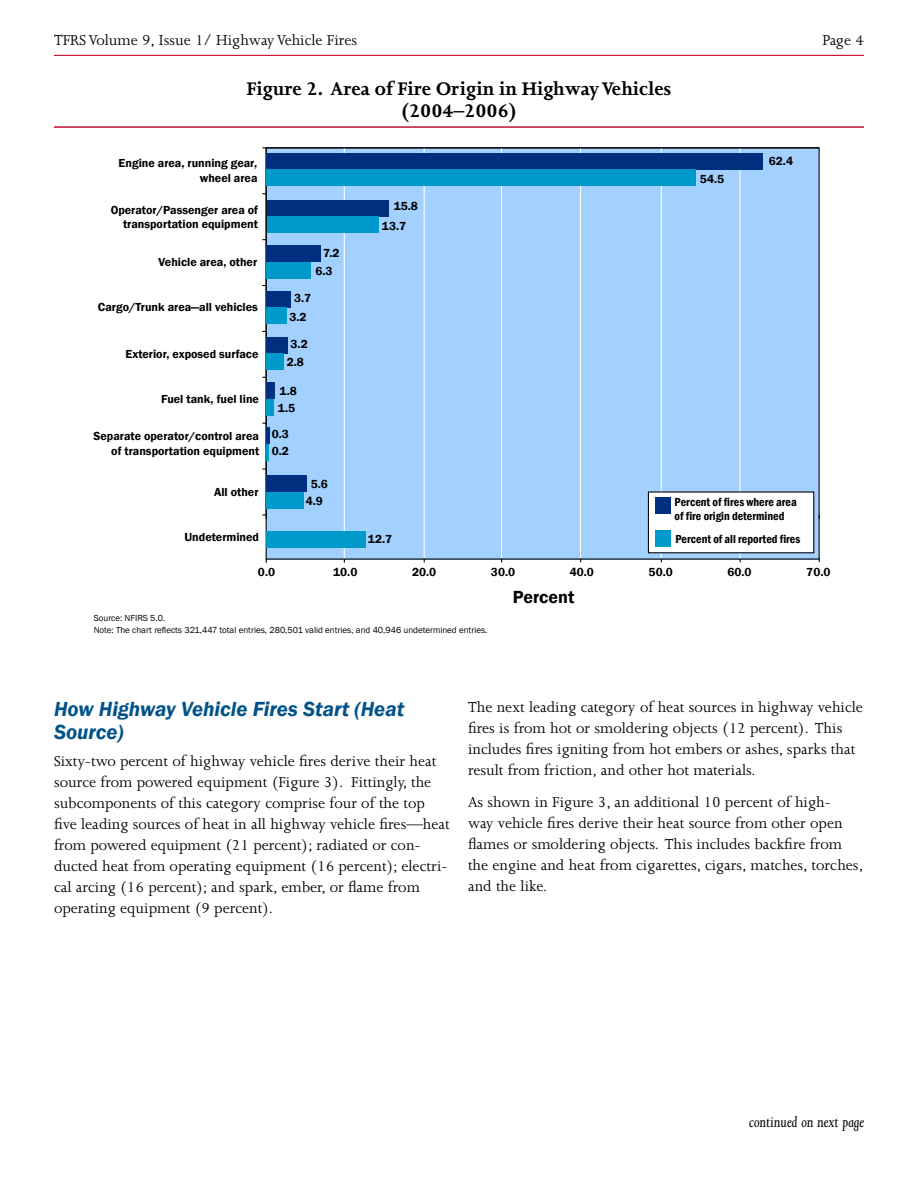
<style>
.page{position:relative;width:918px;height:1188px;background:#fff}
.page>*{position:absolute;margin:0;border:0;box-sizing:border-box;transform-origin:0 0}
.Table_Title{font:700 21px/22.5px "Joanna MT Std";color:#000;text-align:center}
.Text_Head_2{font:italic 600 21px/22.5px "Franklin Gothic";color:#005288}
.t1{font:600 18px "Franklin Gothic";color:#000}
.t2{font:16.5px/21px "Joanna MT Std";color:#000}
.t3{font:italic 16.5px "Joanna MT Std";color:#000}
.t4{font:600 12px/17.4px "Franklin Gothic";color:#000;text-align:right}
.t5{font:600 condensed 12px/14.4px "Franklin Gothic";color:#000}
.Table_Notes{font:9px "Franklin Gothic";color:#000}
</style>
<div class="page">
<hr style="left:54px;top:55px;width:810px;height:1px;background:#c41230">
<hr style="left:54px;top:126px;width:810px;height:2px;background:#c41230">
<div style="left:266px;top:148px;width:553px;height:412px;background:#a2d0ff"></div>
<hr style="left:266px;top:148px;width:1px;height:367px;background:#000">
<svg style="left:262px;top:514px;width:5px;height:5px"></svg>
<hr style="left:267px;top:428px;width:3px;height:16px;background:#002f80">
<svg style="left:267px;top:444px;width:2px;height:16px"></svg>
<div style="left:267px;top:383px;width:8px;height:16px;background:#002f80"></div>
<div style="left:267px;top:399px;width:7px;height:16px;background:#09c"></div>
<hr style="left:740px;top:148px;width:1px;height:411px;background:#fff">
<hr style="left:661px;top:148px;width:1px;height:411px;background:#fff">
<hr style="left:580px;top:148px;width:1px;height:410px;background:#fff">
<hr style="left:501px;top:148px;width:1px;height:410px;background:#fff">
<hr style="left:424px;top:148px;width:1px;height:410px;background:#fff">
<hr style="left:344px;top:148px;width:1px;height:410px;background:#fff">
<div style="left:648px;top:492px;width:166px;height:61px;background:#fff"></div>
<div style="left:648px;top:491px;width:166px;height:62px;border:1px solid #000"></div>
<div style="left:655px;top:497px;width:15px;height:17px;background:#002f80"></div>
<div style="left:655px;top:531px;width:15px;height:16px;background:#09c"></div>
<div style="left:266px;top:476px;width:41px;height:16px;background:#002f80"></div>
<div style="left:266px;top:492px;width:38px;height:16px;background:#09c"></div>
<div style="left:267px;top:531px;width:99px;height:16px;background:#09c"></div>
<div style="left:267px;top:153px;width:496px;height:16px;background:#002f80"></div>
<div style="left:267px;top:169px;width:429px;height:17px;background:#09c"></div>
<div style="left:267px;top:200px;width:122px;height:16px;background:#002f80"></div>
<div style="left:267px;top:216px;width:111px;height:17px;background:#09c"></div>
<div style="left:267px;top:246px;width:54px;height:16px;background:#002f80"></div>
<div style="left:267px;top:262px;width:44px;height:16px;background:#09c"></div>
<div style="left:267px;top:292px;width:24px;height:16px;background:#002f80"></div>
<div style="left:267px;top:308px;width:20px;height:16px;background:#09c"></div>
<div style="left:267px;top:337px;width:21px;height:16px;background:#002f80"></div>
<div style="left:267px;top:353px;width:17px;height:16px;background:#09c"></div>
<p class="t2" style="left:54px;top:30px;width:305px">TFRS Volume 9, Issue 1/ Highway Vehicle Fires</p>
<p class="t2" style="left:823px;top:30px;width:43px">Page 4</p>
<p class="Table_Title" style="left:247px;top:77px;width:426px">Figure 2. Area of Fire Origin in Highway Vehicles (2004–2006)</p>
<p class="t4" style="left:119px;top:156px;width:140px;line-height:14.4px">Engine area, running gear, wheel area</p>
<p class="t4" style="left:111px;top:203px;width:149px;line-height:14.4px">Operator/Passenger area of transportation equipment</p>
<p class="t4" style="left:159px;top:254px;width:100px">Vehicle area, other</p>
<p class="t4" style="left:98px;top:299px;width:161px">Cargo/Trunk area—all vehicles</p>
<p class="t4" style="left:126px;top:345px;width:134px">Exterior, exposed surface</p>
<p class="t4" style="left:161px;top:390px;width:99px">Fuel tank, fuel line</p>
<p class="t4" style="left:94px;top:429px;width:167px;line-height:14.4px">Separate operator/control area of transportation equipment</p>
<p class="t4" style="left:315px;top:245px;width:26px;text-align:left;text-indent:8px">7.2<br>6.3</p>
<p class="t4" style="left:290px;top:289px;width:23px;line-height:19.2px;text-align:center">3.7<br>3.2</p>
<p class="t4" style="left:287px;top:336px;width:22px;text-align:center">3.2<br>2.8</p>
<p class="t4" style="left:278px;top:382px;width:21px;text-align:left">1.8<br>1.5</p>
<p class="t4" style="left:272px;top:425px;width:19px;text-align:left">0.3<br>0.2</p>
<p class="t4" style="left:214px;top:483px;width:46px">All other</p>
<p class="t4" style="left:306px;top:475px;width:24px;text-align:center">5.6<br>4.9</p>
<p class="t4" style="left:184px;top:529px;width:76px">Undetermined</p>
<p class="t4" style="left:394px;top:197px;width:26px">15.8</p>
<p class="t4" style="left:382px;top:218px;width:26px">13.7</p>
<p class="t4" style="left:368px;top:531px;width:26px">12.7</p>
<p class="t4" style="left:700px;top:170px;width:26px">54.5</p>
<p class="t4" style="left:769px;top:152px;width:26px">62.4</p>
<p class="t5" style="left:675px;top:494px;width:124px">Percent of fires where area of fire origin determined</p>
<p class="t5" style="left:675px;top:531px;width:126px">Percent of all reported fires</p>
<p class="t4" style="left:258px;top:564px;width:19px">0.0</p>
<p class="t4" style="left:806px;top:564px;width:26px">70.0</p>
<p class="t4" style="left:333px;top:564px;width:26px">10.0</p>
<p class="t4" style="left:412px;top:564px;width:26px">20.0</p>
<p class="t4" style="left:491px;top:564px;width:26px">30.0</p>
<p class="t4" style="left:570px;top:564px;width:26px">40.0</p>
<p class="t4" style="left:649px;top:564px;width:26px">50.0</p>
<p class="t4" style="left:727px;top:564px;width:26px">60.0</p>
<p class="Table_Notes" style="left:94px;top:612px;width:73px">Source: NFIRS 5.0.</p>
<p class="Table_Notes" style="left:94px;top:624px;width:395px">Note: The chart reflects 321,447 total entries, 280,501 valid entries, and 40,946 undetermined entries.</p>
<p class="t1" style="left:513px;top:586px;width:63px">Percent</p>
<p class="Text_Head_2" style="left:54px;top:698px;width:352px">How Highway Vehicle Fires Start (Heat<br>Source)</p>
<p class="t2" style="left:54px;top:750px;width:397px">Sixty-two percent of highway vehicle fires derive their heat source from powered equipment (Figure 3). Fittingly, the subcomponents of this category comprise four of the top five leading sources of heat in all highway vehicle fires—heat from powered equipment (21 percent); radiated or con&shy;ducted heat from operating equipment (16 percent); electri&shy;cal arcing (16 percent); and spark, ember, or flame from operating equipment (9 percent).</p>
<p class="t2" style="left:468px;top:697px;width:396px">The next leading category of heat sources in highway vehicle fires is from hot or smoldering objects (12 percent). This includes fires igniting from hot embers or ashes, sparks that result from friction, and other hot materials.</p>
<p class="t2" style="left:468px;top:792px;width:397px">As shown in Figure 3, an additional 10 percent of high-<br>way vehicle fires derive their heat source from other open flames or smoldering objects. This includes backfire from the engine and heat from cigarettes, cigars, matches, torches, and the like.</p>
<p class="t3" style="left:749px;top:1113px;width:116px">continued on next page</p>
</div>
